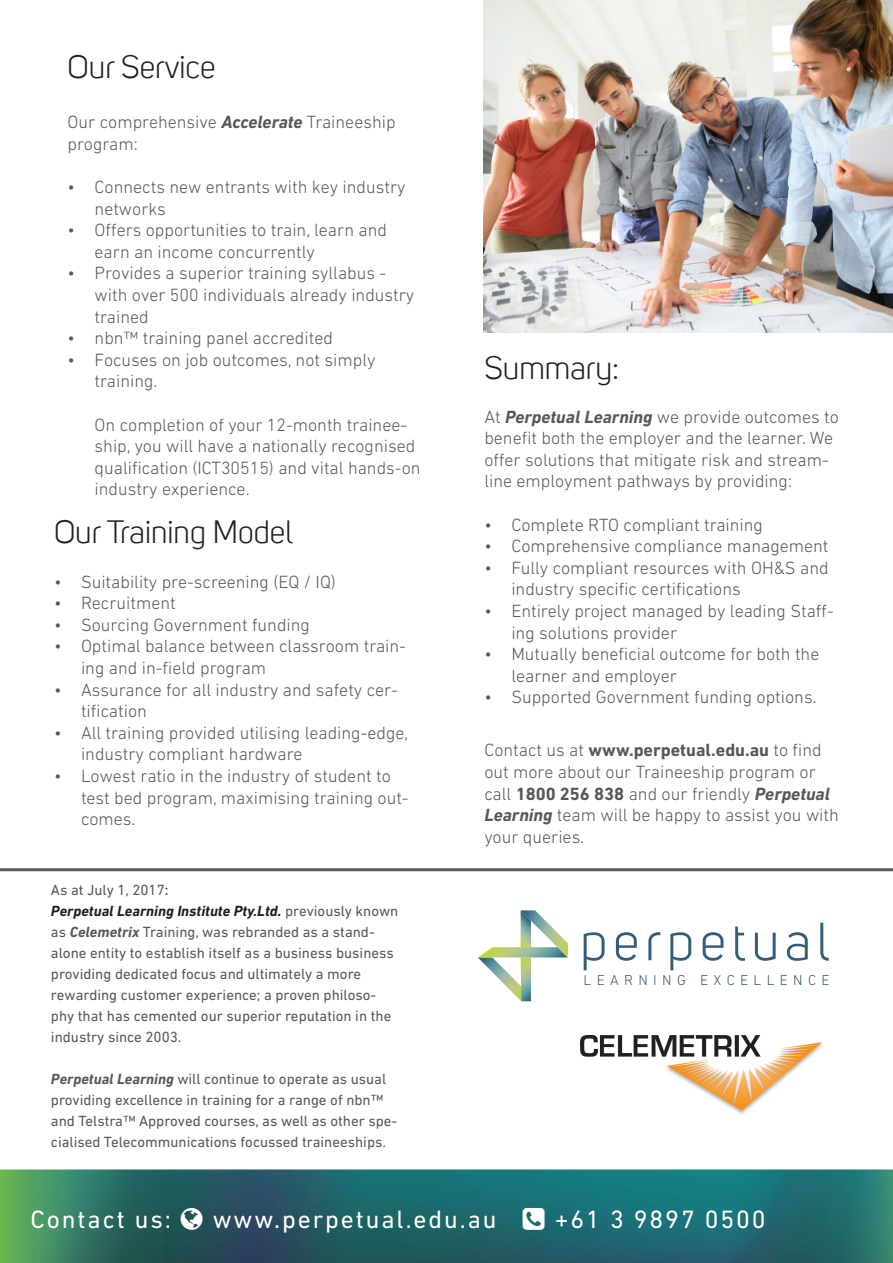
<style>
.page{position:relative;width:893px;height:1263px;background:#fff}
.page>*{position:absolute;margin:0;border:0;box-sizing:border-box;transform-origin:0 0}
.t1{font:53.1px "Uni Sans";letter-spacing:.11em;color:#345d7b}
.t2{font:31.5px "Uni Sans";color:#231f20}
.t3{font:25.5px "DIN Next LT Pro";letter-spacing:.075em;color:#fff}
.t4{font:300 18px/21.6px "DIN Next LT Pro";color:#57585a}
.t5{font:15px/21px "DIN Next LT Pro";color:#57585a}
.t6{font:300 14.55px "DIN Next LT Pro";letter-spacing:.37em;color:#345d7b}
.s1{font-weight:700;font-style:italic}
.s2{color:#231f20}
.s3{font-weight:700;font-style:italic;color:#231f20}
.s4{font-weight:700}
</style>
<div class="page">
<svg style="left:0;top:1169px;width:893px;height:94px;background:#256b6a"></svg>
<img style="left:483px;top:0;width:410px;height:332px">
<svg style="left:478px;top:910px;width:90px;height:91px"></svg>
<img style="left:581px;top:1035px;width:241px;height:79px">
<hr style="left:0;top:868px;width:893px;height:3px;background:#57585a">
<svg style="left:181px;top:1207px;width:22px;height:22px"></svg>
<svg style="left:523px;top:1207px;width:22px;height:22px"></svg>
<p class="t2" style="left:68px;top:49px;width:149px">Our Service</p>
<p class="t4" style="left:68px;top:111px;width:329px">Our comprehensive <span class="s1">Accelerate</span> Traineeship program:</p>
<p class="t4" style="left:95px;top:176px;width:312px;text-indent:-27px">• Connects new entrants with key industry networks</p>
<p class="t4" style="left:95px;top:219px;width:294px;text-indent:-27px">• Offers opportunities to train, learn and earn an income concurrently</p>
<p class="t4" style="left:95px;top:262px;width:321px;text-indent:-27px">• Provides a superior training syllabus - with over 500 individuals already industry trained</p>
<p class="t4" style="left:68px;top:327px;width:267px">• nbn™ training panel accredited</p>
<p class="t4" style="left:95px;top:349px;width:282px;text-indent:-27px">• Focuses on job outcomes, not simply training.</p>
<p class="t4" style="left:95px;top:414px;width:327px">On completion of your 12-month trainee&shy;ship, you will have a nationally recognised qualification (ICT30515) and vital hands-on industry experience.</p>
<p class="t2" style="left:54px;top:514px;width:240px">Our Training Model</p>
<p class="t4" style="left:54px;top:570px;width:283px">• Suitability pre-screening (EQ / IQ)</p>
<p class="t4" style="left:54px;top:592px;width:123px">• Recruitment</p>
<p class="t4" style="left:54px;top:614px;width:257px">• Sourcing Government funding</p>
<p class="t4" style="left:81px;top:635px;width:327px;text-indent:-27px">• Optimal balance between classroom train&shy;ing and in-field program</p>
<p class="t4" style="left:81px;top:678px;width:318px;text-indent:-27px">• Assurance for all industry and safety cer&shy;tification</p>
<p class="t4" style="left:81px;top:722px;width:329px;text-indent:-27px">• All training provided utilising leading-edge, industry compliant hardware</p>
<p class="t4" style="left:81px;top:765px;width:329px;text-indent:-27px">• Lowest ratio in the industry of student to test bed program, maximising training out&shy;comes.</p>
<p class="t5" style="left:51px;top:879px;width:349px">As at July 1, 2017<span class="s2">:<br></span><span class="s3">Perpetual Learning Institute Pty.Ltd.</span> previously known as <span class="s1">Celemetrix</span> Training, was rebranded as a stand&shy;alone entity to establish itself as a business business providing dedicated focus and ultimately a more rewarding customer experience; a proven philoso&shy;phy that has cemented our superior reputation in the industry since 2003.</p>
<p class="t5" style="left:51px;top:1068px;width:348px"><span class="s1">Perpetual Learning</span> will continue to operate as usual providing excellence in training for a range of nbn™ and Telstra™ Approved courses, as well as other spe&shy;cialised Telecommunications focussed traineeships.</p>
<p class="t2" style="left:484px;top:350px;width:136px">Summary:</p>
<p class="t4" style="left:484px;top:405px;width:356px">At <span class="s1">Perpetual Learning</span> we provide outcomes to benefit both the employer and the learner. We offer solutions that mitigate risk and stream&shy;line employment pathways by providing:</p>
<p class="t4" style="left:484px;top:513px;width:280px">• Complete RTO compliant training</p>
<p class="t4" style="left:484px;top:535px;width:346px">• Comprehensive compliance management</p>
<p class="t4" style="left:511px;top:557px;width:319px;text-indent:-27px">• Fully compliant resources with OH&amp;S and industry specific certifications</p>
<p class="t4" style="left:511px;top:600px;width:324px;text-indent:-27px">• Entirely project managed by leading Staff&shy;ing solutions provider</p>
<p class="t4" style="left:511px;top:643px;width:310px;text-indent:-27px">• Mutually beneficial outcome for both the learner and employer</p>
<p class="t4" style="left:484px;top:686px;width:334px">• Supported Government funding options.</p>
<p class="t4" style="left:484px;top:739px;width:356px">Contact us at <span class="s4">www.perpetual.edu.au</span> to find out more about our Traineeship program or call <span class="s4">1800 256 838</span> and our friendly <span class="s1">Perpetual Learning</span> team will be happy to assist you with your queries.</p>
<p class="t1" style="left:580px;top:911px;width:250px">perpetual</p>
<p class="t6" style="left:584px;top:971px;width:247px">LEARNING EXCELLENCE</p>
<p class="t3" style="left:30px;top:1204px;width:142px">Contact us:</p>
<p class="t3" style="left:213px;top:1204px;width:285px">www.perpetual.edu.au</p>
<p class="t3" style="left:555px;top:1204px;width:212px">+61 3 9897 0500</p>
</div>
